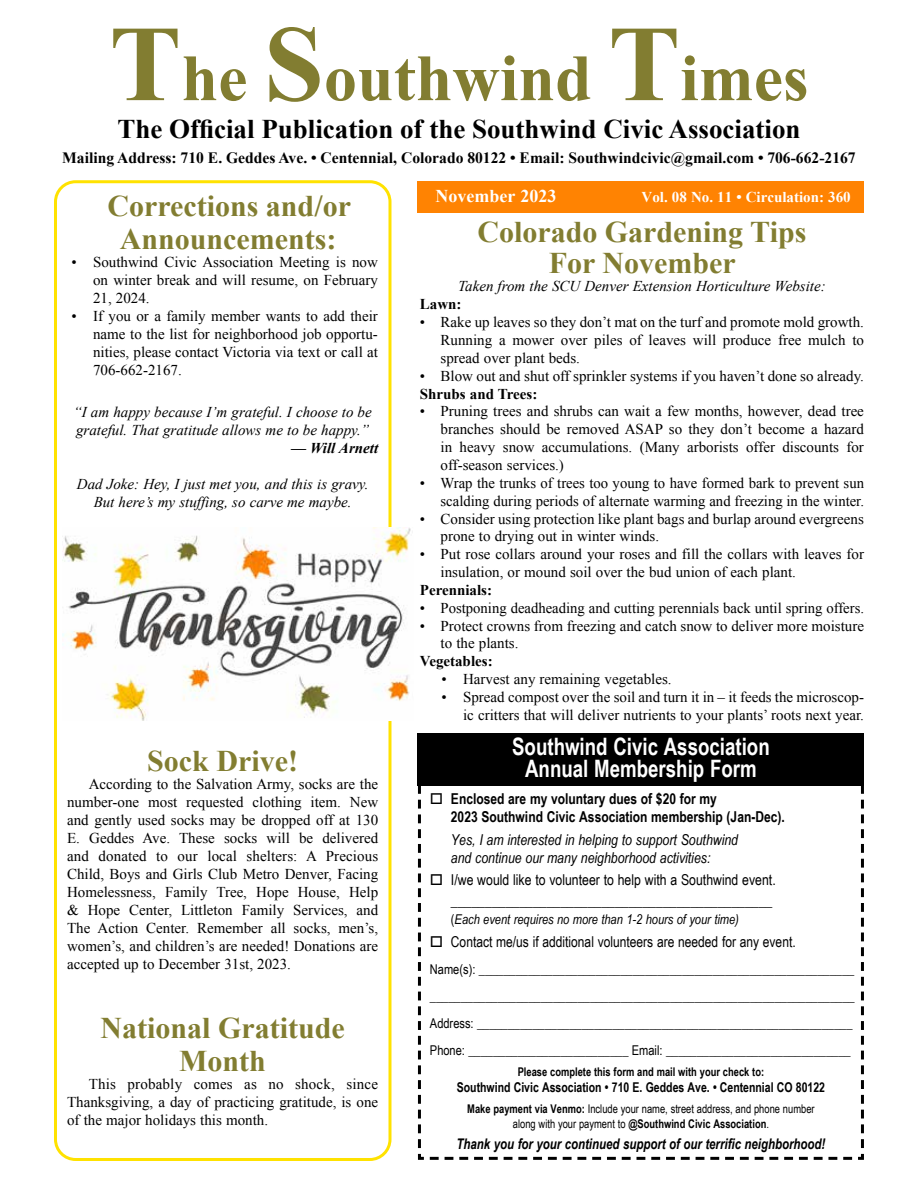
<style>
.page{position:relative;width:918px;height:1188px;background:#fff}
.page>*{position:absolute;margin:0;border:0;box-sizing:border-box;transform-origin:0 0}
.t1{font:700 66px "Times New Roman";color:#827d31}
.t2{font:700 30px/33px "Times New Roman";color:#827d31;text-align:center}
.t3{font:700 27px "Times New Roman";color:#000}
.t4{font:700 24px/22.5px "Arial Narrow";color:#fff;text-align:center;scale:.95 1}
.t5{font:700 18px "Times New Roman";color:#fff}
.t6{font:700 15.75px "Times New Roman";color:#000101}
.t7{font:15px/18px "Times New Roman";color:#000;text-align:justify}
.t8{font:italic 15px/18px "Times New Roman";color:#000}
.t9{font:15px/21px "Arial Narrow";color:#000;text-align:right}
.t10{font:700 15px/18px "Arial Narrow";color:#000}
.t11{font:italic 15px/18px "Arial Narrow";color:#000}
.t12{font:700 15px "Times New Roman";color:#000}
.t13{font:700 15px "Times New Roman";color:#fff}
.t14{font:italic 700 15px "Times New Roman";color:#000}
.t15{font:italic 700 14.7px "Arial Narrow";color:#000;scale:.95 1}
.t16{font:13.5px/27px "Arial Narrow";color:#000}
.t17{font:700 13.5px "Arial Narrow";color:#000;scale:.95 1}
.t18{font:italic 13.5px "Arial Narrow";color:#000}
.t19{font:12px/15px "Arial Narrow";color:#000;text-align:center;scale:.95 1}
.t20{font:700 12px "Arial Narrow";color:#000;scale:.95 1}
.s1{font-size:108px}
.s2{font-style:normal}
.s3{font-weight:700}
</style>
<div class="page">
<div style="left:54px;top:180px;width:337px;height:981px;border:3px solid #ffe200;border-radius:20px"></div>
<div style="left:418px;top:181px;width:446px;height:32px;background:#ff8302"></div>
<img style="left:62px;top:527px;width:349px;height:194px">
<svg style="left:417px;top:757px;width:447px;height:403px"></svg>
<div style="left:418px;top:733px;width:446px;height:53px;background:#000"></div>
<h1 class="t1" style="left:109px;top:32px;width:701px"><span class="s1">T</span>he <span class="s1">S</span>outhwind <span class="s1">T</span>imes</h1>
<h3 class="t3" style="left:117px;top:110px;width:685px">The Official Publication of the Southwind Civic Association</h3>
<p class="t6" style="left:62px;top:147px;width:795px">Mailing Address: 710 E. Geddes Ave. • Centennial, Colorado 80122 • Email: Southwindcivic@gmail.com • 706-662-2167</p>
<h2 class="t2" style="left:107px;top:189px;width:245px">Corrections and/or<br>Announcements:</h2>
<p class="t7" style="left:93px;top:253px;width:286px;text-indent:-22px">• Southwind Civic Association Meeting is now on winter break and will resume, on February 21, 2024.</p>
<p class="t7" style="left:93px;top:307px;width:286px;text-indent:-22px">• If you or a family member wants to add their name to the list for neighborhood job opportu&shy;nities, please contact Victoria via text or call at 706-662-2167.</p>
<p class="t5" style="left:436px;top:184px;width:122px">November 2023</p>
<p class="t13" style="left:642px;top:187px;width:211px">Vol. 08 No. 11 • Circulation: 360</p>
<h2 class="t2" style="left:477px;top:215px;width:330px;line-height:31.5px">Colorado Gardening Tips<br>For November</h2>
<p class="t8" style="left:458px;top:277px;width:369px">Taken from the SCU Denver Extension Horticulture Website:</p>
<p class="t12" style="left:420px;top:294px;width:43px">Lawn:</p>
<p class="t7" style="left:441px;top:313px;width:425px;text-indent:-21px">• Rake up leaves so they don’t mat on the turf and promote mold growth.<br>Running a mower over piles of leaves will produce free mulch to spread over plant beds.</p>
<p class="t7" style="left:420px;top:366px;width:446px">• Blow out and shut off sprinkler systems if you haven’t done so already.</p>
<p class="t12" style="left:420px;top:383px;width:119px">Shrubs and Trees:</p>
<p class="t7" style="left:441px;top:402px;width:425px;text-indent:-21px">• Pruning trees and shrubs can wait a few months, however, dead tree branches should be removed ASAP so they don’t become a hazard in heavy snow accumulations. (Many arborists offer discounts for off-season services.)</p>
<p class="t7" style="left:420px;top:474px;width:446px;text-align:right">• Wrap the trunks of trees too young to have formed bark to prevent sun scalding during periods of alternate warming and freezing in the winter.</p>
<p class="t7" style="left:441px;top:509px;width:425px;text-indent:-21px">• Consider using protection like plant bags and burlap around evergreens prone to drying out in winter winds.</p>
<p class="t7" style="left:441px;top:545px;width:425px;text-indent:-21px">• Put rose collars around your roses and fill the collars with leaves for insulation, or mound soil over the bud union of each plant.</p>
<p class="t12" style="left:420px;top:580px;width:74px">Perennials:</p>
<p class="t7" style="left:420px;top:599px;width:446px">• Postponing deadheading and cutting perennials back until spring offers.</p>
<p class="t7" style="left:441px;top:616px;width:425px;text-indent:-21px">• Protect crowns from freezing and catch snow to deliver more moisture to the plants.</p>
<p class="t12" style="left:420px;top:651px;width:74px">Vegetables:</p>
<p class="t7" style="left:441px;top:670px;width:232px">• Harvest any remaining vegetables.</p>
<p class="t7" style="left:441px;top:688px;width:424px;text-align:right">• Spread compost over the soil and turn it in – it feeds the microscop&shy;ic critters that will deliver nutrients to your plants’ roots next year.</p>
<p class="t8" style="left:74px;top:402px;width:300px">“I am happy because I’m grateful. I choose to be grateful. That gratitude allows me to be happy.”</p>
<p class="t14" style="left:291px;top:437px;width:88px">— Will Arnett</p>
<p class="t8" style="left:77px;top:474px;width:293px;text-align:center">Dad Joke: Hey, I just met you, and this is gravy.<br>But here’s my stuffing, so carve me maybe.</p>
<h2 class="t2" style="left:147px;top:743px;width:152px">Sock Drive!</h2>
<p class="t7" style="left:67px;top:774px;width:313px;text-indent:22px">According to the Salvation Army, socks are the number-one most requested clothing item. New and gently used socks may be dropped off at 130<br>E. Geddes Ave. These socks will be delivered and donated to our local shelters: A Precious Child, Boys and Girls Club Metro Denver, Facing Homelessness, Family Tree, Hope House, Help &amp; Hope Center, Littleton Family Services, and The Action Center. Remember all socks, men’s, women’s, and children’s are needed! Donations are accepted up to December 31st, 2023.</p>
<h2 class="t2" style="left:101px;top:1010px;width:246px">National Gratitude<br>Month</h2>
<p class="t7" style="left:67px;top:1074px;width:313px;text-indent:22px">This probably comes as no shock, since Thanksgiving, a day of practicing gratitude, is one of the major holidays this month.</p>
<h3 class="t4" style="left:512px;top:734px;width:273px">Southwind Civic Association<br>Annual Membership Form</h3>
<p class="t10" style="left:451px;top:789px;width:335px;text-indent:-21px">□ Enclosed are my voluntary dues of $20 for my<br>2023 Southwind Civic Association membership (Jan-Dec).</p>
<p class="t11" style="left:451px;top:830px;width:289px">Yes, I am interested in helping to support Southwind and continue our many neighborhood activities:</p>
<p class="t9" style="left:430px;top:869px;width:347px">□ I/we would like to volunteer to help with a Southwind event. _______________________________________________</p>
<p class="t18" style="left:451px;top:910px;width:289px"><span class="s2">(</span>Each event requires no more than 1-2 hours of your time)</p>
<p class="t9" style="left:430px;top:931px;width:367px">□ Contact me/us if additional volunteers are needed for any event.</p>
<p class="t16" style="left:430px;top:955px;width:426px">Name(s): _____________________________________________________________ _____________________________________________________________________ Address: _____________________________________________________________ Phone: __________________________ Email: ______________________________</p>
<p class="t20" style="left:518px;top:1063px;width:261px">Please complete this form and mail with your check to:</p>
<p class="t17" style="left:457px;top:1077px;width:389px">Southwind Civic Association • 710 E. Geddes Ave. • Centennial CO 80122</p>
<p class="t19" style="left:467px;top:1101px;width:367px"><span class="s3">Make payment via Venmo:</span> Include your name, street address, and phone number along with your payment to <span class="s3">@Southwind Civic Association</span>.</p>
<p class="t15" style="left:457px;top:1133px;width:390px">Thank you for your continued support of our terrific neighborhood!</p>
</div>
